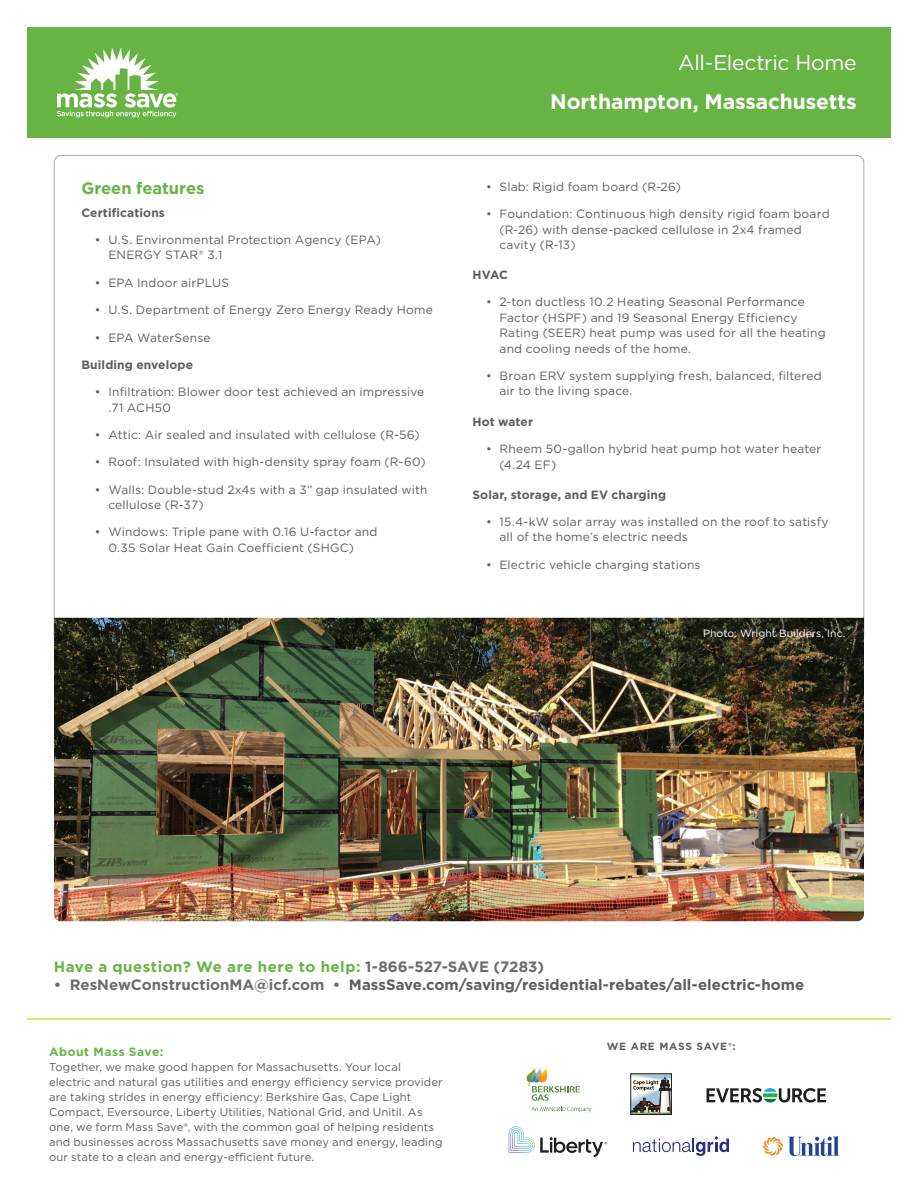
<style>
.page{position:relative;width:918px;height:1188px;background:#fff}
.page>*{position:absolute;margin:0;border:0;box-sizing:border-box;transform-origin:0 0}
.t1{font:700 21px "Gotham";letter-spacing:-.005em;color:#fff}
.t2{font:21px "Gotham";letter-spacing:-.015em;color:#fff}
.t3{font:700 16.5px "Gotham";letter-spacing:-.005em;color:#67b445}
.t4{font:700 15px "Gotham";color:#5d5d5d}
.t5{font:700 15px "Gotham";letter-spacing:.03em;color:#67b445}
.t6{font:12px/15.3px "Gotham";letter-spacing:.015em;color:#5d5d5d}
.t7{font:700 12px "Gotham";letter-spacing:.01em;color:#5d5d5d}
.t8{font:700 12px "Gotham";letter-spacing:.045em;color:#67b445}
.t9{font:11.25px/15px "Gotham";letter-spacing:.01em;color:#5d5d5d}
.Body{font:10.5px "Gotham";color:#fff}
.t10{font:700 10.35px "Gotham";letter-spacing:.07em;color:#5d5e5e}
.s1{color:#6d6c6d}
</style>
<div class="page">
<img style="left:54px;top:618px;width:810px;height:303px">
<div style="left:27px;top:27px;width:864px;height:111px;background:#67b445"></div>
<svg style="left:57px;top:47px;width:121px;height:70px"></svg>
<hr style="left:27px;top:1018px;width:864px;height:2px;background:#cddc44">
<svg style="left:763px;top:1136px;width:76px;height:20px"></svg>
<svg style="left:633px;top:1136px;width:96px;height:20px"></svg>
<svg style="left:509px;top:1126px;width:98px;height:31px"></svg>
<svg style="left:707px;top:1088px;width:119px;height:15px"></svg>
<div style="left:631px;top:1074px;width:41px;height:41px;border:1px solid #201d1e"></div>
<svg style="left:630px;top:1074px;width:42px;height:40px;background:#9ca19e"></svg>
<img style="left:527px;top:1072px;width:5px;height:10px">
<img style="left:532px;top:1067px;width:6px;height:6px">
<img style="left:538px;top:1067px;width:9px;height:6px">
<svg style="left:531px;top:1107px;width:61px;height:5px"></svg>
<svg style="left:532px;top:1073px;width:48px;height:28px"></svg>
<p class="t3" style="left:81px;top:177px;width:124px">Green features</p>
<p class="t7" style="left:81px;top:205px;width:85px">Certifications</p>
<p class="t6" style="left:108px;top:232px;width:274px;text-indent:-14px">• U.S. Environmental Protection Agency (EPA)<br>ENERGY STAR® 3.1</p>
<p class="t6" style="left:95px;top:275px;width:136px">• EPA Indoor airPLUS</p>
<p class="t6" style="left:95px;top:302px;width:340px">• U.S. Department of Energy Zero Energy Ready Home</p>
<p class="t6" style="left:95px;top:329px;width:117px">• EPA WaterSense</p>
<p class="t7" style="left:81px;top:357px;width:113px">Building envelope</p>
<p class="t6" style="left:108px;top:384px;width:318px;text-indent:-14px">• Infiltration: Blower door test achieved an impressive .71 ACH50</p>
<p class="t6" style="left:95px;top:427px;width:326px">• Attic: Air sealed and insulated with cellulose (R-56)</p>
<p class="t6" style="left:95px;top:454px;width:332px">• Roof: Insulated with high-density spray foam (R-60)</p>
<p class="t6" style="left:108px;top:482px;width:321px;text-indent:-14px">• Walls: Double-stud 2x4s with a 3” gap insulated with cellulose (R-37)</p>
<p class="t6" style="left:108px;top:524px;width:271px;text-indent:-14px">• Windows: Triple pane with 0.16 U-factor and<br>0.35 Solar Heat Gain Coefficient (SHGC)</p>
<p class="t2" style="left:678px;top:49px;width:180px">All-Electric Home</p>
<p class="t1" style="left:550px;top:88px;width:308px">Northampton, Massachusetts</p>
<p class="t6" style="left:486px;top:179px;width:197px">• Slab: Rigid foam board (R-26)</p>
<p class="t6" style="left:500px;top:206px;width:332px;text-indent:-14px">• Foundation: Continuous high density rigid foam board (R-26) with dense-packed cellulose in 2x4 framed cavity (R-13)</p>
<p class="t7" style="left:472px;top:267px;width:37px">HVAC</p>
<p class="t6" style="left:500px;top:294px;width:328px;text-indent:-14px">• 2-ton ductless 10.2 Heating Seasonal Performance Factor (HSPF) and 19 Seasonal Energy Efficiency Rating (SEER) heat pump was used for all the heating and cooling needs of the home.</p>
<p class="t6" style="left:500px;top:368px;width:324px;text-indent:-14px">• Broan ERV system supplying fresh, balanced, filtered air to the living space.</p>
<p class="t7" style="left:472px;top:414px;width:62px">Hot water</p>
<p class="t6" style="left:500px;top:441px;width:323px;text-indent:-14px">• Rheem 50-gallon hybrid heat pump hot water heater (4.24 EF)</p>
<p class="t7" style="left:472px;top:486px;width:195px">Solar, storage, and EV charging</p>
<p class="t6" style="left:500px;top:514px;width:331px;text-indent:-14px">• 15.4-kW solar array was installed on the roof to satisfy all of the home’s electric needs</p>
<p class="t6" style="left:486px;top:557px;width:216px">• Electric vehicle charging stations</p>
<p class="Body" style="left:703px;top:627px;width:144px">Photo: Wright Builders, Inc.</p>
<p class="t5" style="left:54px;top:957px;width:492px">Have a question? We are here to help: <span class="s1">1-866-527-SAVE (7283)</span></p>
<p class="t4" style="left:54px;top:975px;width:752px"><span class="s1">• ResNewConstructionMA@icf.com •</span> MassSave.com/saving/residential-rebates/all-electric-home</p>
<p class="t8" style="left:49px;top:1044px;width:116px">About Mass Save:</p>
<p class="t9" style="left:49px;top:1059px;width:395px">Together, we make good happen for Massachusetts. Your local electric and natural gas utilities and energy efficiency service provider are taking strides in energy efficiency: Berkshire Gas, Cape Light Compact, Eversource, Liberty Utilities, National Grid, and Unitil. As one, we form Mass Save®, with the common goal of helping residents and businesses across Massachusetts save money and energy, leading our state to a clean and energy-efficient future.</p>
<p class="t10" style="left:607px;top:1039px;width:130px">WE ARE MASS SAVE®:</p>
</div>
